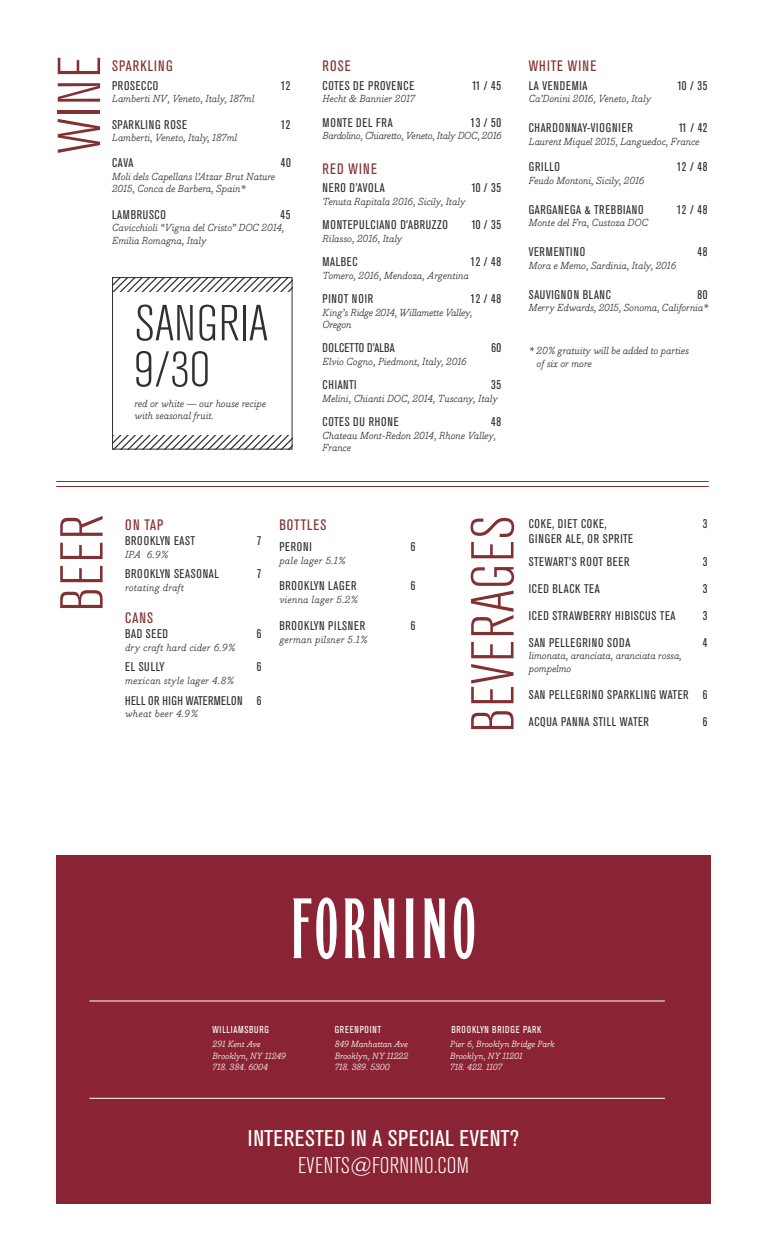
<style>
.page{position:relative;width:765px;height:1260px;background:#fff}
.page>*{position:absolute;margin:0;border:0;box-sizing:border-box;transform-origin:0 0}
.t1{font:300 condensed 60px "Akzidenz Grotesk BE";letter-spacing:.02em;color:#823133;scale:1.09 1}
.t2{font:300 condensed 50px/46.2px "Akzidenz Grotesk BE";letter-spacing:.01em;color:#312f30;scale:1.09 1}
.t3{font:condensed 22.5px "Akzidenz Grotesk BE";letter-spacing:.02em;color:#fff;scale:1.09 1}
.t4{font:300 condensed 22.5px "Akzidenz Grotesk BE";letter-spacing:.01em;color:#fff;scale:1.09 1}
.t5{font:condensed 15px "Akzidenz Grotesk BE";letter-spacing:.07em;color:#823133}
.t6{font:condensed 12.5px/23.1px "Akzidenz Grotesk BE";letter-spacing:.05em;color:#312f30}
.t7{font:condensed 12.5px "Akzidenz Grotesk BE";letter-spacing:.02em;color:#312f30}
.t8{font:condensed 12.5px "Akzidenz Grotesk BE";letter-spacing:.07em;color:#312f30}
.t9{font:italic 10px/12.5px "Bodoni Egyptian Pro";color:#312f30}
.t10{font:italic 10px "Bodoni Egyptian Pro";letter-spacing:.025em;color:#312f30}
.t11{font:italic 10px/12.5px "Bodoni Egyptian Pro";letter-spacing:-.025em;color:#312f30}
.t12{font:condensed 10px "Akzidenz Grotesk BE";letter-spacing:.07em;color:#fff}
.t13{font:italic 8.75px/11.2px "Bodoni Egyptian Pro";color:#fff}
</style>
<div class="page">
<div style="left:56px;top:855px;width:655px;height:349px;background:#8a2333"></div>
<svg style="left:293px;top:898px;width:44px;height:61px"></svg>
<svg style="left:344px;top:898px;width:22px;height:60px"></svg>
<svg style="left:424px;top:898px;width:21px;height:60px"></svg>
<svg style="left:373px;top:898px;width:22px;height:60px"></svg>
<svg style="left:406px;top:898px;width:8px;height:60px"></svg>
<svg style="left:454px;top:898px;width:20px;height:61px"></svg>
<hr style="left:89px;top:1001px;width:576px;height:1px;background:#fff">
<hr style="left:89px;top:1098px;width:576px;height:1px;background:#fff">
<svg style="left:112px;top:277px;width:181px;height:15px"></svg>
<svg style="left:112px;top:435px;width:181px;height:15px"></svg>
<hr style="left:56px;top:486px;width:653px;height:1px;background:#823133">
<hr style="left:56px;top:481px;width:653px;height:1px;background:#823133">
<h1 class="t1" style="left:47px;top:154px;width:92px;rotate:-90deg">WINE</h1>
<h3 class="t5" style="left:112px;top:58px;width:62px">SPARKLING</h3>
<p class="t6" style="left:112px;top:74px;width:48px">PROSECCO</p>
<p class="t6" style="left:281px;top:74px;width:11px">12</p>
<p class="t9" style="left:112px;top:93px;width:144px">Lamberti NV, Veneto, Italy, 187ml</p>
<p class="t6" style="left:112px;top:113px;width:76px">SPARKLING ROSE</p>
<p class="t6" style="left:281px;top:113px;width:11px">12</p>
<p class="t9" style="left:112px;top:132px;width:127px">Lamberti, Veneto, Italy, 187ml</p>
<p class="t6" style="left:112px;top:152px;width:23px">CAVA</p>
<p class="t6" style="left:281px;top:152px;width:12px">40</p>
<p class="t9" style="left:112px;top:171px;width:165px">Moli dels Capellans l’Atzar Brut Nature<br>2015, Conca de Barbera, Spain*</p>
<p class="t6" style="left:112px;top:203px;width:55px">LAMBRUSCO</p>
<p class="t6" style="left:280px;top:203px;width:12px">45</p>
<p class="t9" style="left:112px;top:222px;width:174px">Cavicchioli “Vigna del Cristo” DOC 2014,<br>Emilia Romagna, Italy</p>
<h2 class="t2" style="left:134px;top:301px;width:125px">SANGRIA<br>9/30</h2>
<p class="t9" style="left:134px;top:397px;width:133px">red or white — our house recipe with seasonal fruit.</p>
<h3 class="t5" style="left:322px;top:58px;width:30px">ROSE</h3>
<p class="t6" style="left:322px;top:74px;width:93px">COTES DE PROVENCE</p>
<p class="t6" style="left:472px;top:74px;width:31px">11 / 45</p>
<p class="t9" style="left:322px;top:93px;width:94px">Hecht &amp; Bannier 2017</p>
<p class="t6" style="left:322px;top:111px;width:72px">MONTE DEL FRA</p>
<p class="t6" style="left:471px;top:111px;width:32px">13 / 50</p>
<p class="t11" style="left:322px;top:130px;width:181px">Bardolino, Chiaretto, Veneto, Italy DOC, 2016</p>
<h3 class="t5" style="left:322px;top:160px;width:56px">RED WINE</h3>
<p class="t6" style="left:322px;top:177px;width:64px">NERO D’AVOLA</p>
<p class="t6" style="left:471px;top:177px;width:31px">10 / 35</p>
<p class="t9" style="left:322px;top:196px;width:145px">Tenuta Rapitala 2016, Sicily, Italy</p>
<p class="t6" style="left:322px;top:214px;width:127px">MONTEPULCIANO D’ABRUZZO</p>
<p class="t6" style="left:471px;top:214px;width:31px">10 / 35</p>
<p class="t9" style="left:322px;top:233px;width:81px">Rilasso, 2016, Italy</p>
<p class="t6" style="left:322px;top:251px;width:37px">MALBEC</p>
<p class="t6" style="left:471px;top:251px;width:32px">12 / 48</p>
<p class="t9" style="left:322px;top:269px;width:148px">Tomero, 2016, Mendoza, Argentina</p>
<p class="t8" style="left:322px;top:292px;width:52px">PINOT NOIR</p>
<p class="t6" style="left:471px;top:287px;width:32px">12 / 48</p>
<p class="t11" style="left:322px;top:306px;width:151px">King’s Ridge 2014, Willamette Valley,<br>Oregon</p>
<p class="t7" style="left:322px;top:341px;width:74px">DOLCETTO D’ALBA</p>
<p class="t6" style="left:492px;top:337px;width:11px">60</p>
<p class="t9" style="left:322px;top:356px;width:146px">Elvio Cogno, Piedmont, Italy, 2016</p>
<p class="t6" style="left:322px;top:374px;width:36px">CHIANTI</p>
<p class="t6" style="left:491px;top:374px;width:12px">35</p>
<p class="t9" style="left:322px;top:393px;width:177px">Melini, Chianti DOC, 2014, Tuscany, Italy</p>
<p class="t6" style="left:322px;top:411px;width:78px">COTES DU RHONE</p>
<p class="t6" style="left:491px;top:411px;width:12px">48</p>
<p class="t9" style="left:322px;top:429px;width:175px">Chateau Mont-Redon 2014, Rhone Valley,<br>France</p>
<h3 class="t5" style="left:529px;top:58px;width:69px">WHITE WINE</h3>
<p class="t6" style="left:529px;top:74px;width:60px">LA VENDEMIA</p>
<p class="t6" style="left:678px;top:74px;width:31px">10 / 35</p>
<p class="t9" style="left:529px;top:93px;width:124px">Ca’Donini 2016, Veneto, Italy</p>
<p class="t6" style="left:529px;top:117px;width:106px">CHARDONNAY-VIOGNIER</p>
<p class="t6" style="left:679px;top:117px;width:30px">11 / 42</p>
<p class="t9" style="left:529px;top:136px;width:172px">Laurent Miquel 2015, Languedoc, France</p>
<p class="t6" style="left:529px;top:156px;width:33px">GRILLO</p>
<p class="t6" style="left:677px;top:156px;width:32px">12 / 48</p>
<p class="t9" style="left:529px;top:174px;width:117px">Feudo Montoni, Sicily, 2016</p>
<p class="t6" style="left:529px;top:198px;width:116px">GARGANEGA &amp; TREBBIANO</p>
<p class="t6" style="left:677px;top:198px;width:32px">12 / 48</p>
<p class="t9" style="left:529px;top:217px;width:121px">Monte del Fra, Custoza DOC</p>
<p class="t6" style="left:529px;top:241px;width:58px">VERMENTINO</p>
<p class="t6" style="left:697px;top:241px;width:12px">48</p>
<p class="t9" style="left:529px;top:259px;width:149px">Mora e Memo, Sardinia, Italy, 2016</p>
<p class="t6" style="left:529px;top:283px;width:84px">SAUVIGNON BLANC</p>
<p class="t6" style="left:697px;top:283px;width:12px">80</p>
<p class="t9" style="left:529px;top:302px;width:181px">Merry Edwards, 2015, Sonoma, California*</p>
<p class="t9" style="left:537px;top:345px;width:154px;text-indent:-8px">* 20% gratuity will be added to parties of six or more</p>
<h1 class="t1" style="left:50px;top:612px;width:90px;rotate:-90deg">BEER</h1>
<h1 class="t1" style="left:461px;top:733px;width:201px;rotate:-90deg">BEVERAGES</h1>
<h3 class="t5" style="left:125px;top:517px;width:40px">ON TAP</h3>
<p class="t6" style="left:125px;top:530px;width:72px">BROOKLYN EAST</p>
<p class="t6" style="left:257px;top:530px;width:6px">7</p>
<p class="t9" style="left:125px;top:548px;width:45px">IPA 6.9%</p>
<p class="t6" style="left:125px;top:563px;width:95px">BROOKLYN SEASONAL</p>
<p class="t6" style="left:257px;top:563px;width:6px">7</p>
<p class="t10" style="left:125px;top:581px;width:60px">rotating draft</p>
<h3 class="t5" style="left:125px;top:610px;width:29px">CANS</h3>
<p class="t6" style="left:125px;top:623px;width:44px">BAD SEED</p>
<p class="t6" style="left:257px;top:623px;width:6px">6</p>
<p class="t10" style="left:125px;top:641px;width:112px">dry craft hard cider 6.9%</p>
<p class="t6" style="left:125px;top:656px;width:41px">EL SULLY</p>
<p class="t6" style="left:257px;top:656px;width:6px">6</p>
<p class="t10" style="left:125px;top:674px;width:110px">mexican style lager 4.8%</p>
<p class="t7" style="left:125px;top:693px;width:138px">HELL OR HIGH WATERMELON 6</p>
<p class="t10" style="left:125px;top:707px;width:74px">wheat beer 4.9%</p>
<h3 class="t5" style="left:279px;top:517px;width:49px">BOTTLES</h3>
<p class="t6" style="left:279px;top:536px;width:34px">PERONI</p>
<p class="t6" style="left:411px;top:536px;width:6px">6</p>
<p class="t10" style="left:279px;top:554px;width:68px">pale lager 5.1%</p>
<p class="t6" style="left:279px;top:575px;width:79px">BROOKLYN LAGER</p>
<p class="t6" style="left:411px;top:575px;width:6px">6</p>
<p class="t10" style="left:279px;top:593px;width:80px">vienna lager 5.2%</p>
<p class="t6" style="left:279px;top:615px;width:87px">BROOKLYN PILSNER</p>
<p class="t6" style="left:411px;top:615px;width:6px">6</p>
<p class="t10" style="left:279px;top:633px;width:90px">german pilsner 5.1%</p>
<p class="t6" style="left:529px;top:513px;width:79px">COKE, DIET COKE,</p>
<p class="t6" style="left:703px;top:513px;width:6px">3</p>
<p class="t6" style="left:529px;top:528px;width:106px">GINGER ALE, OR SPRITE<br>STEWART’S ROOT BEER</p>
<p class="t6" style="left:703px;top:551px;width:6px">3</p>
<p class="t6" style="left:529px;top:578px;width:72px">ICED BLACK TEA</p>
<p class="t6" style="left:703px;top:578px;width:6px">3</p>
<p class="t6" style="left:529px;top:605px;width:148px">ICED STRAWBERRY HIBISCUS TEA</p>
<p class="t6" style="left:703px;top:605px;width:6px">3</p>
<p class="t6" style="left:529px;top:631px;width:103px">SAN PELLEGRINO SODA</p>
<p class="t6" style="left:703px;top:631px;width:6px">4</p>
<p class="t9" style="left:529px;top:650px;width:155px">limonata, aranciata, aranciata rossa, pompelmo</p>
<p class="t6" style="left:529px;top:681px;width:180px;line-height:26.9px">SAN PELLEGRINO SPARKLING WATER 6<br>ACQUA PANNA STILL WATER</p>
<p class="t6" style="left:703px;top:710px;width:6px">6</p>
<p class="t12" style="left:213px;top:1024px;width:58px">WILLIAMSBURG</p>
<p class="t13" style="left:213px;top:1039px;width:75px">291 Kent Ave<br>Brooklyn, NY 11249<br>718. 384. 6004</p>
<p class="t12" style="left:335px;top:1024px;width:48px">GREENPOINT</p>
<p class="t13" style="left:335px;top:1039px;width:75px;text-align:justify">849 Manhattan Ave Brooklyn, NY 11222<br>718. 389. 5300</p>
<p class="t12" style="left:451px;top:1024px;width:92px">BROOKLYN BRIDGE PARK</p>
<p class="t13" style="left:450px;top:1039px;width:106px">Pier 6, Brooklyn Bridge Park<br>Brooklyn, NY 11201<br>718. 422. 1107</p>
<h3 class="t3" style="left:248px;top:1126px;width:251px">INTERESTED IN A SPECIAL EVENT?</h3>
<h3 class="t4" style="left:298px;top:1154px;width:158px">EVENTS@FORNINO.COM</h3>
</div>
